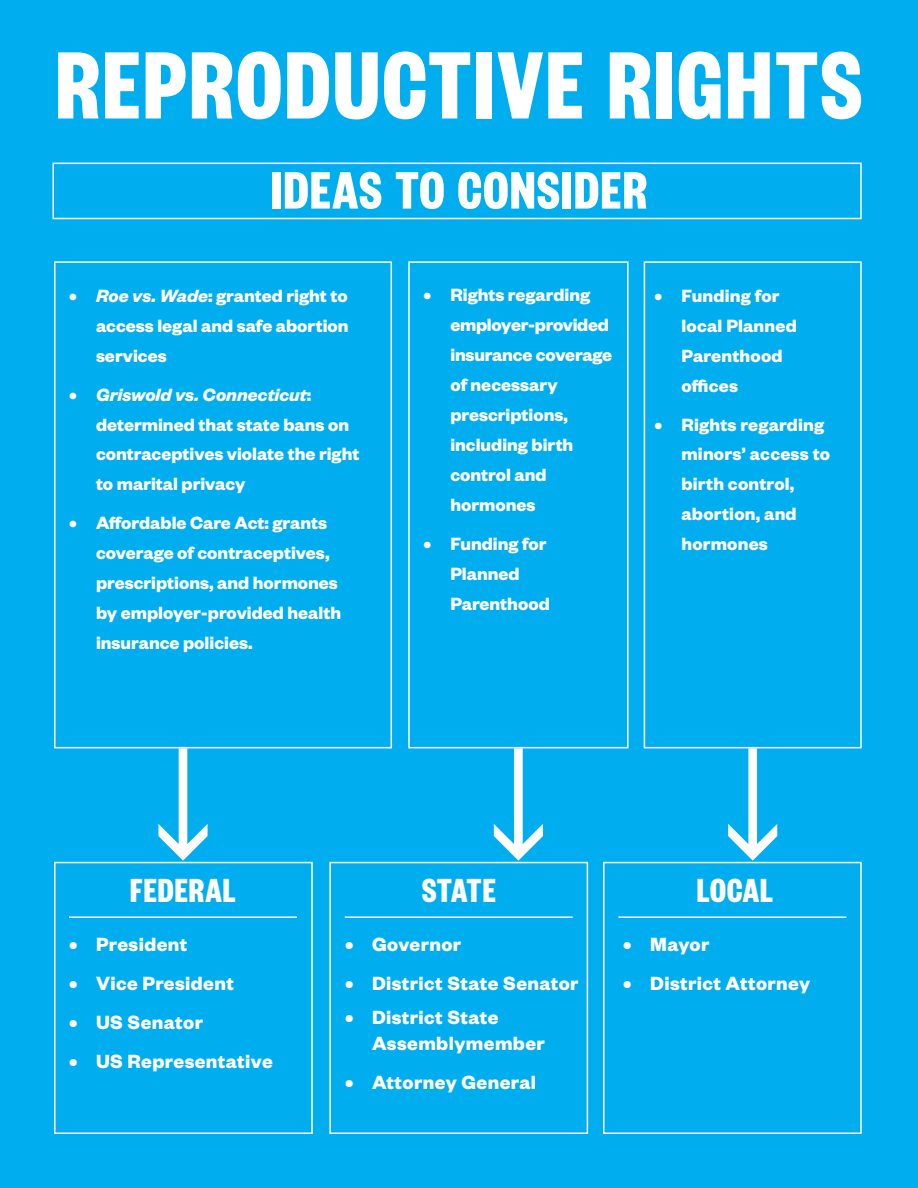
<style>
.page{position:relative;width:918px;height:1188px;background:#00aeef}
.page>*{position:absolute;margin:0;border:0;box-sizing:border-box;transform-origin:0 0}
.t1{font:700 105px "Founders Grotesk X Cond";letter-spacing:.03em;color:#fff}
.t2{font:700 57.75px "Founders Grotesk X Cond";letter-spacing:.03em;color:#fff}
.t3{font:700 36.75px "Founders Grotesk X Cond";letter-spacing:.03em;color:#fff}
.t4{font:700 21px/25.5px "Founders Grotesk";letter-spacing:.02em;color:#fff}
.t5{font:700 19.5px/30px "Founders Grotesk";color:#fff}
.s1{font-style:italic}
</style>
<div class="page">
<svg style="left:158px;top:748px;width:50px;height:113px"></svg>
<div style="left:52px;top:163px;width:810px;height:56px;background:#00aeef;border:2px solid #fff"></div>
<div style="left:54px;top:862px;width:259px;height:272px;border:2px solid #fff"></div>
<div style="left:54px;top:261px;width:338px;height:487px;border:2px solid #fff"></div>
<div style="left:329px;top:862px;width:259px;height:272px;border:2px solid #fff"></div>
<div style="left:603px;top:862px;width:259px;height:272px;border:2px solid #fff"></div>
<hr style="left:69px;top:916px;width:228px;height:2px;background:#fff">
<hr style="left:345px;top:916px;width:228px;height:2px;background:#fff">
<hr style="left:618px;top:916px;width:228px;height:2px;background:#fff">
<svg style="left:728px;top:748px;width:49px;height:113px"></svg>
<svg style="left:494px;top:748px;width:49px;height:113px"></svg>
<div style="left:644px;top:261px;width:218px;height:487px;border:2px solid #fff"></div>
<div style="left:408px;top:261px;width:221px;height:487px;border:2px solid #fff"></div>
<h1 class="t1" style="left:56px;top:19px;width:808px">REPRODUCTIVE RIGHTS</h1>
<h2 class="t2" style="left:271px;top:154px;width:378px">IDEAS TO CONSIDER</h2>
<p class="t5" style="left:96px;top:279px;width:254px;text-align:justify;text-indent:-27px">• <span class="s1">Roe vs. Wade</span>: granted right to access legal and safe abortion services</p>
<p class="t5" style="left:96px;top:378px;width:265px;text-indent:-27px">• <span class="s1">Griswold vs. Connecticut</span>: determined that state bans on contraceptives violate the right to marital privacy</p>
<p class="t5" style="left:96px;top:507px;width:247px;text-indent:-27px">• Affordable Care Act: grants coverage of contraceptives, prescriptions, and hormones by employer-provided health insurance policies.</p>
<p class="t5" style="left:450px;top:279px;width:163px;text-indent:-27px">• Rights regarding employer-provided insurance coverage of necessary prescriptions, including birth control and hormones</p>
<p class="t5" style="left:450px;top:528px;width:101px;text-indent:-27px">• Funding for<br>Planned<br>Parenthood</p>
<p class="t5" style="left:681px;top:279px;width:117px;text-indent:-27px">• Funding for local Planned<br>Parenthood offices</p>
<p class="t5" style="left:681px;top:408px;width:150px;text-indent:-27px">• Rights regarding minors’ access to birth control, abortion, and hormones</p>
<h3 class="t3" style="left:130px;top:867px;width:107px">FEDERAL</h3>
<p class="t4" style="left:69px;top:930px;width:120px">• President</p>
<p class="t4" style="left:69px;top:969px;width:166px">• Vice President</p>
<p class="t4" style="left:69px;top:1008px;width:136px">• US Senator</p>
<p class="t4" style="left:69px;top:1047px;width:205px">• US Representative</p>
<h3 class="t3" style="left:422px;top:867px;width:75px">STATE</h3>
<h3 class="t3" style="left:697px;top:867px;width:78px">LOCAL</h3>
<p class="t4" style="left:345px;top:930px;width:118px">• Governor</p>
<p class="t4" style="left:345px;top:969px;width:235px">• District State Senator</p>
<p class="t4" style="left:372px;top:1004px;width:174px;text-indent:-27px">• District State<br>Assemblymember</p>
<p class="t4" style="left:345px;top:1068px;width:193px">• Attorney General</p>
<p class="t4" style="left:623px;top:930px;width:88px">• Mayor</p>
<p class="t4" style="left:623px;top:969px;width:189px">• District Attorney</p>
</div>
